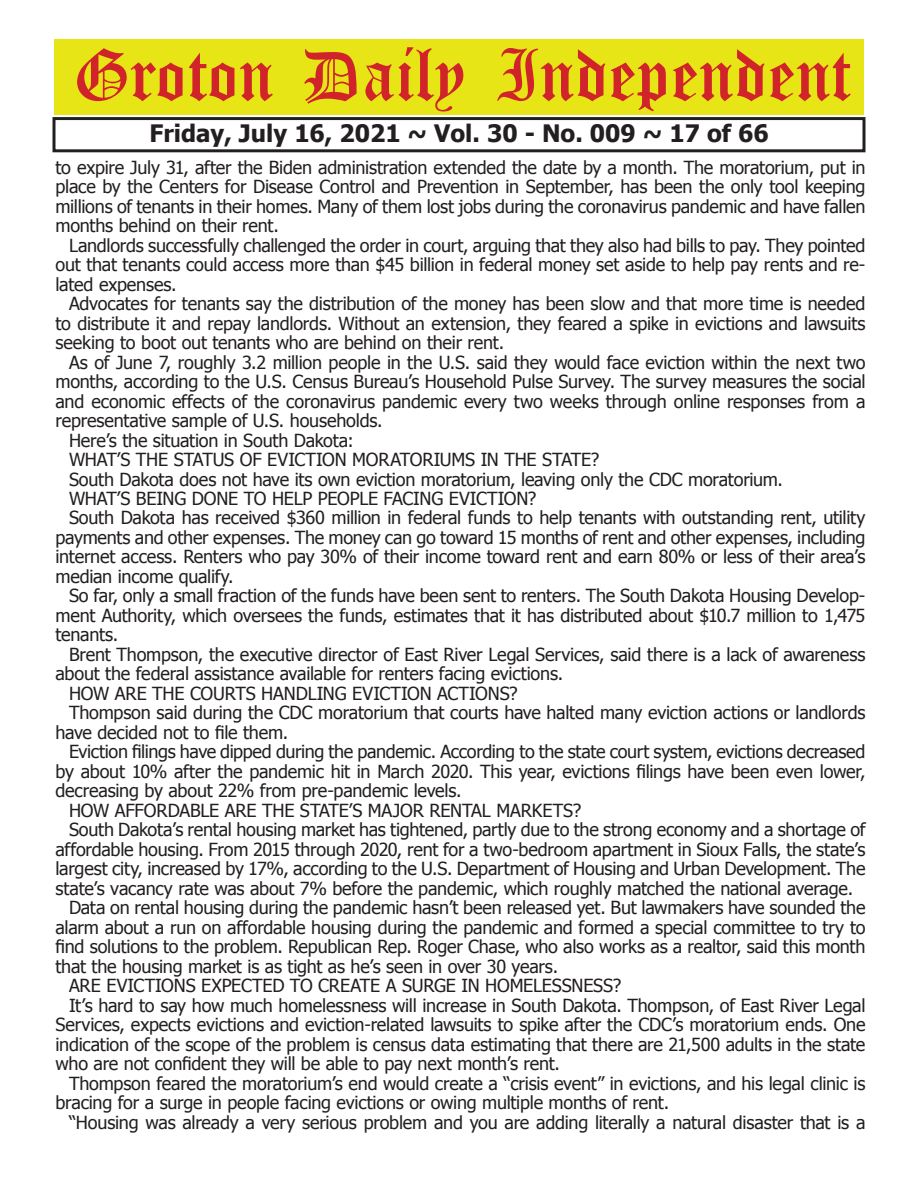
<style>
.page{position:relative;width:918px;height:1188px;background:#fff}
.page>*{position:absolute;margin:0;border:0;box-sizing:border-box;transform-origin:0 0}
.t1{font:54px "Old English Five";color:#d1232a}
.t2{font:700 24px "Tahoma";color:#231f20}
.t3{font:18px/19.5px "Tahoma";letter-spacing:-.01em;color:#231f20;text-align:justify}
</style>
<div class="page">
<div style="left:52px;top:117px;width:814px;height:35px;border:3px solid #231f20"></div>
<div style="left:54px;top:40px;width:810px;height:75px;background:#e7e515"></div>
<h1 class="t1" style="left:73px;top:50px;width:779px">Groton Daily Independent</h1>
<h2 class="t2" style="left:149px;top:116px;width:621px">Friday, July 16, 2021 ~ Vol. 30 - No. 009 ~ 17 of 66</h2>
<p class="t3" style="left:56px;top:156px;width:812px">to expire July 31, after the Biden administration extended the date by a month. The moratorium, put in place by the Centers for Disease Control and Prevention in September, has been the only tool keeping millions of tenants in their homes. Many of them lost jobs during the coronavirus pandemic and have fallen months behind on their rent.</p>
<p class="t3" style="left:56px;top:234px;width:812px;text-indent:14px">Landlords successfully challenged the order in court, arguing that they also had bills to pay. They pointed out that tenants could access more than $45 billion in federal money set aside to help pay rents and re&shy;lated expenses.</p>
<p class="t3" style="left:56px;top:293px;width:811px;text-indent:14px">Advocates for tenants say the distribution of the money has been slow and that more time is needed to distribute it and repay landlords. Without an extension, they feared a spike in evictions and lawsuits seeking to boot out tenants who are behind on their rent.</p>
<p class="t3" style="left:69px;top:351px;width:798px">As of June 7, roughly 3.2 million people in the U.S. said they would face eviction within the next two</p>
<p class="t3" style="left:56px;top:371px;width:812px">months, according to the U.S. Census Bureau’s Household Pulse Survey. The survey measures the social</p>
<p class="t3" style="left:56px;top:390px;width:811px">and economic effects of the coronavirus pandemic every two weeks through online responses from a</p>
<p class="t3" style="left:56px;top:410px;width:329px">representative sample of U.S. households.</p>
<p class="t3" style="left:69px;top:429px;width:286px">Here’s the situation in South Dakota:</p>
<p class="t3" style="left:69px;top:449px;width:532px">WHAT’S THE STATUS OF EVICTION MORATORIUMS IN THE STATE?</p>
<p class="t3" style="left:69px;top:468px;width:716px">South Dakota does not have its own eviction moratorium, leaving only the CDC moratorium.</p>
<p class="t3" style="left:69px;top:488px;width:469px">WHAT’S BEING DONE TO HELP PEOPLE FACING EVICTION?</p>
<p class="t3" style="left:69px;top:507px;width:798px">South Dakota has received $360 million in federal funds to help tenants with outstanding rent, utility</p>
<p class="t3" style="left:56px;top:527px;width:812px">payments and other expenses. The money can go toward 15 months of rent and other expenses, including</p>
<p class="t3" style="left:56px;top:546px;width:812px">internet access. Renters who pay 30% of their income toward rent and earn 80% or less of their area’s</p>
<p class="t3" style="left:56px;top:566px;width:180px">median income qualify.</p>
<p class="t3" style="left:69px;top:585px;width:798px">So far, only a small fraction of the funds have been sent to renters. The South Dakota Housing Develop-</p>
<p class="t3" style="left:56px;top:605px;width:811px">ment Authority, which oversees the funds, estimates that it has distributed about $10.7 million to 1,475</p>
<p class="t3" style="left:56px;top:624px;width:64px">tenants.</p>
<p class="t3" style="left:69px;top:644px;width:798px">Brent Thompson, the executive director of East River Legal Services, said there is a lack of awareness</p>
<p class="t3" style="left:56px;top:663px;width:509px">about the federal assistance available for renters facing evictions.</p>
<p class="t3" style="left:69px;top:683px;width:450px">HOW ARE THE COURTS HANDLING EVICTION ACTIONS?</p>
<p class="t3" style="left:69px;top:702px;width:798px">Thompson said during the CDC moratorium that courts have halted many eviction actions or landlords</p>
<p class="t3" style="left:56px;top:722px;width:234px">have decided not to file them.</p>
<p class="t3" style="left:69px;top:741px;width:798px">Eviction filings have dipped during the pandemic. According to the state court system, evictions decreased</p>
<p class="t3" style="left:56px;top:761px;width:811px">by about 10% after the pandemic hit in March 2020. This year, evictions filings have been even lower,</p>
<p class="t3" style="left:56px;top:780px;width:408px">decreasing by about 22% from pre-pandemic levels.</p>
<p class="t3" style="left:69px;top:800px;width:514px">HOW AFFORDABLE ARE THE STATE’S MAJOR RENTAL MARKETS?</p>
<p class="t3" style="left:69px;top:819px;width:798px">South Dakota’s rental housing market has tightened, partly due to the strong economy and a shortage of</p>
<p class="t3" style="left:56px;top:839px;width:812px">affordable housing. From 2015 through 2020, rent for a two-bedroom apartment in Sioux Falls, the state’s</p>
<p class="t3" style="left:56px;top:858px;width:811px">largest city, increased by 17%, according to the U.S. Department of Housing and Urban Development. The</p>
<p class="t3" style="left:56px;top:878px;width:799px">state’s vacancy rate was about 7% before the pandemic, which roughly matched the national average.</p>
<p class="t3" style="left:69px;top:897px;width:798px">Data on rental housing during the pandemic hasn’t been released yet. But lawmakers have sounded the</p>
<p class="t3" style="left:56px;top:917px;width:812px">alarm about a run on affordable housing during the pandemic and formed a special committee to try to</p>
<p class="t3" style="left:56px;top:936px;width:812px">find solutions to the problem. Republican Rep. Roger Chase, who also works as a realtor, said this month</p>
<p class="t3" style="left:56px;top:956px;width:504px">that the housing market is as tight as he’s seen in over 30 years.</p>
<p class="t3" style="left:69px;top:975px;width:554px">ARE EVICTIONS EXPECTED TO CREATE A SURGE IN HOMELESSNESS?</p>
<p class="t3" style="left:69px;top:995px;width:798px">It’s hard to say how much homelessness will increase in South Dakota. Thompson, of East River Legal</p>
<p class="t3" style="left:56px;top:1014px;width:812px">Services, expects evictions and eviction-related lawsuits to spike after the CDC’s moratorium ends. One</p>
<p class="t3" style="left:56px;top:1034px;width:811px">indication of the scope of the problem is census data estimating that there are 21,500 adults in the state</p>
<p class="t3" style="left:56px;top:1053px;width:506px">who are not confident they will be able to pay next month’s rent.</p>
<p class="t3" style="left:69px;top:1073px;width:798px">Thompson feared the moratorium’s end would create a “crisis event” in evictions, and his legal clinic is</p>
<p class="t3" style="left:56px;top:1092px;width:615px">bracing for a surge in people facing evictions or owing multiple months of rent.</p>
<p class="t3" style="left:69px;top:1112px;width:798px">“Housing was already a very serious problem and you are adding literally a natural disaster that is a</p>
</div>
